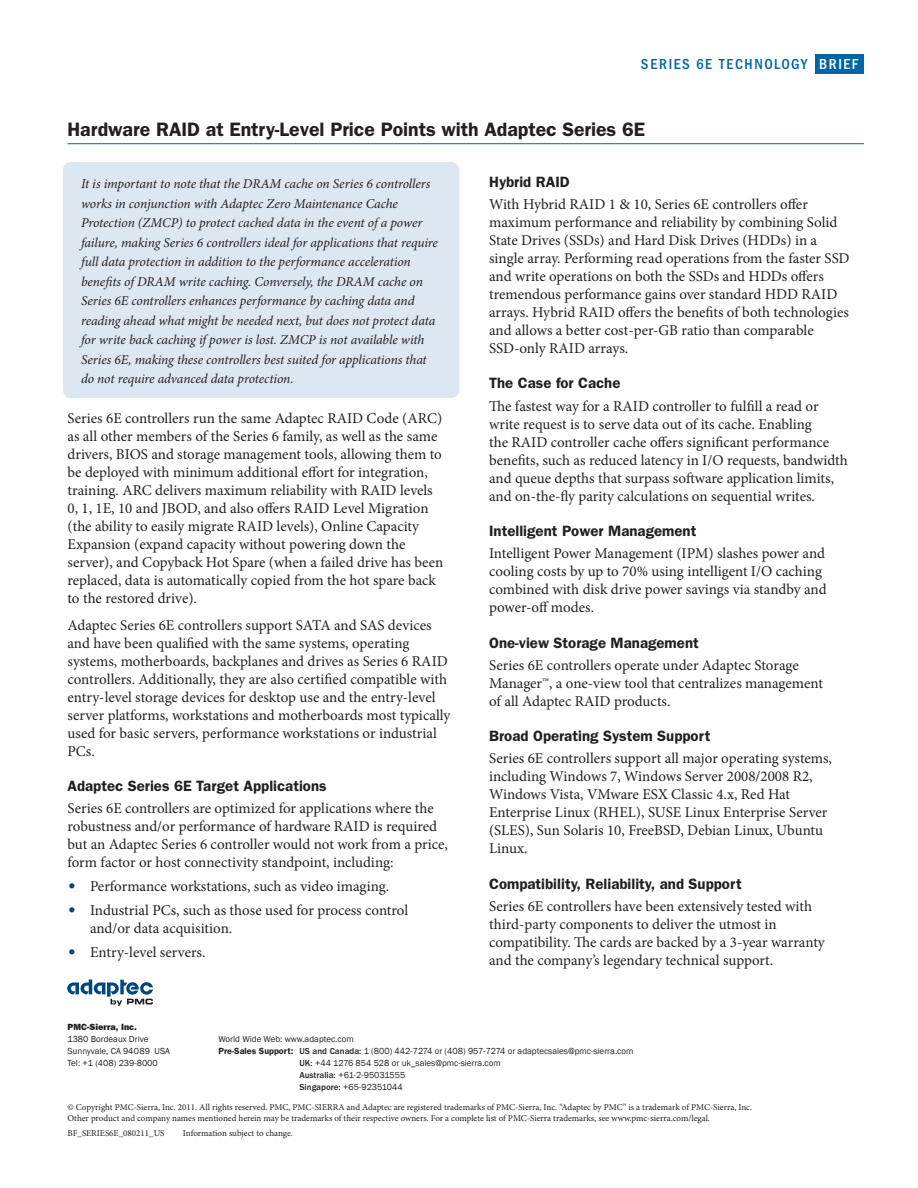
<style>
.page{position:relative;width:918px;height:1188px;background:#fff}
.page>*{position:absolute;margin:0;border:0;box-sizing:border-box;transform-origin:0 0}
.t1{font:600 19.5px "Franklin Gothic";letter-spacing:-.005em;color:#231f20}
.t2{font:15px/18px "Minion Pro";color:#231f20}
.t3{font:600 15px "Franklin Gothic";color:#231f20}
.t4{font:500 condensed 15px "Franklin Gothic";letter-spacing:.1em;color:#0065a4}
.t5{font:italic 13.5px/19.5px "Minion Pro";letter-spacing:-.01em;color:#231f20}
.t6{font:9px/10.8px "Minion Pro";color:#231f20}
.t7{font:9px/12px "Franklin Gothic";color:#231f20}
.t8{font:800 9px "Franklin Gothic";color:#231f20}
.s1{color:#fff}
.s2{font-family:"Franklin Gothic";font-weight:800;color:#00467e}
.s3{font-weight:600}
.s4{font-family:"ITC Franklin Gothic Std";font-weight:500}
</style>
<div class="page">
<div style="left:816px;top:54px;width:48px;height:20px;background:#0065a4"></div>
<hr style="left:68px;top:143px;width:796px;height:1px;background:#0065a4">
<svg style="left:67px;top:980px;width:86px;height:26px"></svg>
<div style="left:63px;top:162px;width:396px;height:236px;background:#dde7f2;border-radius:9px"></div>
<p class="t4" style="left:641px;top:55px;width:219px">SERIES 6E TECHNOLOGY <span class="s1">Brief</span></p>
<h1 class="t1" style="left:68px;top:118px;width:579px">Hardware RAID at Entry-Level Price Points with Adaptec Series 6E</h1>
<p class="t5" style="left:81px;top:174px;width:359px">It is important to note that the DRAM cache on Series 6 controllers works in conjunction with Adaptec Zero Maintenance Cache Protection (ZMCP) to protect cached data in the event of a power failure, making Series 6 controllers ideal for applications that require full data protection in addition to the performance acceleration benefits of DRAM write caching. Conversely, the DRAM cache on Series 6E controllers enhances performance by caching data and reading ahead what might be needed next, but does not protect data for write back caching if power is lost. ZMCP is not available with Series 6E, making these controllers best suited for applications that do not require advanced data protection.</p>
<p class="t2" style="left:68px;top:410px;width:377px">Series 6E controllers run the same Adaptec RAID Code (ARC) as all other members of the Series 6 family, as well as the same drivers, BIOS and storage management tools, allowing them to be deployed with minimum additional effort for integration, training. ARC delivers maximum reliability with RAID levels 0, 1, 1E, 10 and JBOD, and also offers RAID Level Migration (the ability to easily migrate RAID levels), Online Capacity Expansion (expand capacity without powering down the server), and Copyback Hot Spare (when a failed drive has been replaced, data is automatically copied from the hot spare back to the restored drive).</p>
<p class="t2" style="left:68px;top:616px;width:384px">Adaptec Series 6E controllers support SATA and SAS devices and have been qualified with the same systems, operating systems, motherboards, backplanes and drives as Series 6 RAID controllers. Additionally, they are also certified compatible with entry-level storage devices for desktop use and the entry-level server platforms, workstations and motherboards most typically used for basic servers, performance workstations or industrial PCs.</p>
<p class="t3" style="left:68px;top:777px;width:261px">Adaptec Series 6E Target Applications</p>
<p class="t2" style="left:68px;top:800px;width:382px">Series 6E controllers are optimized for applications where the robustness and/or performance of hardware RAID is required but an Adaptec Series 6 controller would not work from a price, form factor or host connectivity standpoint, including:</p>
<p class="t2" style="left:68px;top:878px;width:323px"><span class="s2">•</span> Performance workstations, such as video imaging.</p>
<p class="t2" style="left:90px;top:901px;width:320px;text-indent:-22px"><span class="s2">•</span> Industrial PCs, such as those used for process control and/or data acquisition.</p>
<p class="t2" style="left:68px;top:943px;width:140px"><span class="s2">•</span> Entry-level servers.</p>
<p class="t3" style="left:489px;top:173px;width:82px">Hybrid RAID</p>
<p class="t2" style="left:489px;top:195px;width:362px">With Hybrid RAID 1 &amp; 10, Series 6E controllers offer maximum performance and reliability by combining Solid State Drives (SSDs) and Hard Disk Drives (HDDs) in a single array. Performing read operations from the faster SSD and write operations on both the SSDs and HDDs offers tremendous performance gains over standard HDD RAID arrays. Hybrid RAID offers the benefits of both technologies and allows a better cost-per-GB ratio than comparable SSD-only RAID arrays.</p>
<p class="t3" style="left:489px;top:374px;width:133px">The Case for Cache</p>
<p class="t2" style="left:489px;top:397px;width:360px">The fastest way for a RAID controller to fulfill a read or write request is to serve data out of its cache. Enabling<br>the RAID controller cache offers significant performance benefits, such as reduced latency in I/O requests, bandwidth and queue depths that surpass software application limits, and on-the-fly parity calculations on sequential writes.</p>
<p class="t3" style="left:489px;top:522px;width:209px">Intelligent Power Management</p>
<p class="t2" style="left:489px;top:545px;width:339px">Intelligent Power Management (IPM) slashes power and cooling costs by up to 70% using intelligent I/O caching combined with disk drive power savings via standby and power-off modes.</p>
<p class="t3" style="left:489px;top:634px;width:211px">One-view Storage Management</p>
<p class="t2" style="left:489px;top:656px;width:335px">Series 6E controllers operate under Adaptec Storage<br>Manager™, a one-view tool that centralizes management of all Adaptec RAID products.</p>
<p class="t3" style="left:489px;top:727px;width:223px">Broad Operating System Support</p>
<p class="t2" style="left:489px;top:750px;width:344px">Series 6E controllers support all major operating systems, including Windows 7, Windows Server 2008/2008 R2, Windows Vista, VMware ESX Classic 4.x, Red Hat Enterprise Linux (RHEL), SUSE Linux Enterprise Server (SLES), Sun Solaris 10, FreeBSD, Debian Linux, Ubuntu Linux.</p>
<p class="t3" style="left:489px;top:875px;width:254px">Compatibility, Reliability, and Support</p>
<p class="t2" style="left:489px;top:897px;width:337px">Series 6E controllers have been extensively tested with third-party components to deliver the utmost in compatibility. The cards are backed by a 3-year warranty and the company’s legendary technical support.</p>
<p class="t8" style="left:68px;top:1021px;width:71px">PMC-Sierra, Inc.</p>
<p class="t7" style="left:68px;top:1033px;width:104px">1380 Bordeaux Drive<br>Sunnyvale, CA 94089 USA<br>Tel: +1 (408) 239-8000</p>
<p class="t6" style="left:68px;top:1102px;width:686px">© Copyright PMC-Sierra, Inc. 2011. All rights reserved. PMC, PMC-SIERRA and Adaptec are registered trademarks of PMC-Sierra, Inc. “Adaptec by PMC” is a trademark of PMC-Sierra, Inc.<br>Other product and company names mentioned herein may be trademarks of their respective owners. For a complete list of PMC-Sierra trademarks, see www.pmc-sierra.com/legal.</p>
<p class="t6" style="left:68px;top:1128px;width:99px">BF_SERIES6E_080211_US</p>
<p class="t6" style="left:183px;top:1128px;width:111px">Information subject to change.</p>
<p class="t7" style="left:218px;top:1033px;width:137px">World Wide Web: www.adaptec.com</p>
<p class="t7" style="left:218px;top:1045px;width:417px"><span class="s3">Pre-Sales Support:</span> <span class="s4">US and Canada:</span> 1 (800) 442-7274 or (408) 957-7274 or adaptecsales@pmc-sierra.com</p>
<p class="t7" style="left:299px;top:1057px;width:203px"><span class="s4">UK:</span> +44 1276 854 528 or uk_sales@pmc-sierra.com</p>
<p class="t7" style="left:299px;top:1069px;width:107px"><span class="s4">Australia:</span> +61-2-95031555</p>
<p class="t7" style="left:299px;top:1081px;width:105px"><span class="s4">Singapore:</span> +65-92351044</p>
</div>
